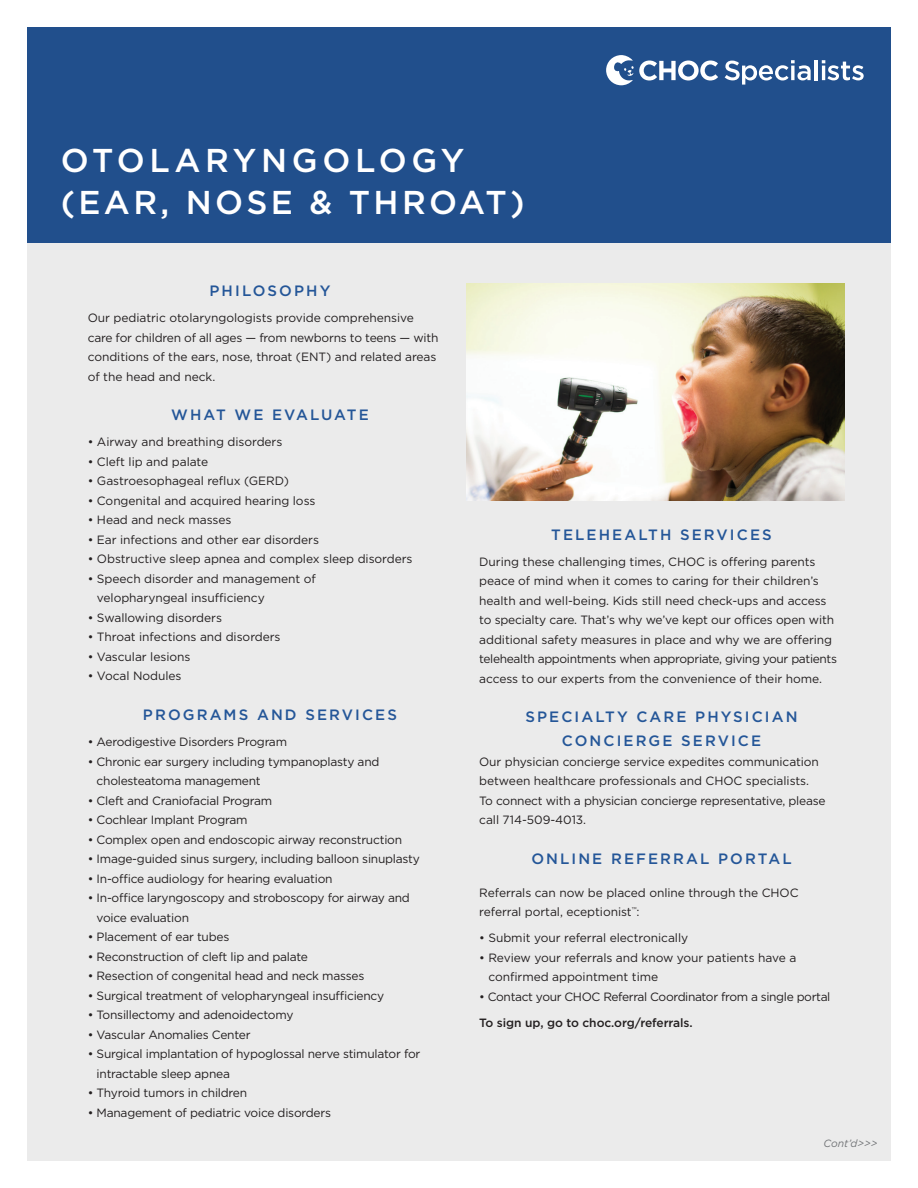
<style>
.page{position:relative;width:918px;height:1188px;background:#fff}
.page>*{position:absolute;margin:0;border:0;box-sizing:border-box;transform-origin:0 0}
.t1{font:500 33px/42px "Gotham";letter-spacing:.1em;color:#fff}
.t2{font:500 15px/24px "Gotham";letter-spacing:.14em;color:#245698;text-align:center}
.t3{font:12px/19.5px "Gotham";letter-spacing:-.02em;color:#231f20}
.t4{font:500 12px "Gotham";letter-spacing:-.005em;color:#231f20}
.t5{font:italic 10.5px "Gotham";color:#727477}
</style>
<div class="page">
<div style="left:27px;top:27px;width:864px;height:1134px;background:#ebebeb"></div>
<div style="left:27px;top:27px;width:864px;height:216px;background:#214f8c"></div>
<img style="left:467px;top:284px;width:378px;height:216px">
<svg style="left:606px;top:55px;width:112px;height:30px"></svg>
<svg style="left:725px;top:60px;width:86px;height:25px"></svg>
<hr style="left:815px;top:60px;width:3px;height:20px;background:#fff">
<svg style="left:822px;top:60px;width:42px;height:20px"></svg>
<h1 class="t1" style="left:61px;top:138px;width:465px">OTOLARYNGOLOGY (EAR, NOSE &amp; THROAT)</h1>
<p class="t2" style="left:210px;top:278px;width:122px">PHILOSOPHY</p>
<p class="t3" style="left:88px;top:308px;width:352px">Our pediatric otolaryngologists provide comprehensive care for children of all ages — from newborns to teens — with conditions of the ears, nose, throat (ENT) and related areas of the head and neck.</p>
<p class="t2" style="left:171px;top:402px;width:199px">WHAT WE EVALUATE</p>
<p class="t3" style="left:88px;top:432px;width:196px">• Airway and breathing disorders</p>
<p class="t3" style="left:88px;top:452px;width:122px">• Cleft lip and palate</p>
<p class="t3" style="left:88px;top:471px;width:203px">• Gastroesophageal reflux (GERD)</p>
<p class="t3" style="left:88px;top:491px;width:229px">• Congenital and acquired hearing loss</p>
<p class="t3" style="left:88px;top:510px;width:145px">• Head and neck masses</p>
<p class="t3" style="left:88px;top:530px;width:233px">• Ear infections and other ear disorders</p>
<p class="t3" style="left:88px;top:549px;width:326px">• Obstructive sleep apnea and complex sleep disorders</p>
<p class="t3" style="left:97px;top:569px;width:220px;text-indent:-9px">• Speech disorder and management of velopharyngeal insufficiency</p>
<p class="t3" style="left:88px;top:608px;width:136px">• Swallowing disorders</p>
<p class="t3" style="left:88px;top:627px;width:194px">• Throat infections and disorders</p>
<p class="t3" style="left:88px;top:647px;width:104px">• Vascular lesions</p>
<p class="t3" style="left:88px;top:666px;width:95px">• Vocal Nodules</p>
<p class="t2" style="left:143px;top:702px;width:256px">PROGRAMS AND SERVICES</p>
<p class="t3" style="left:88px;top:732px;width:201px">• Aerodigestive Disorders Program</p>
<p class="t3" style="left:97px;top:751px;width:284px;text-indent:-9px">• Chronic ear surgery including tympanoplasty and cholesteatoma management</p>
<p class="t3" style="left:88px;top:790px;width:186px">• Cleft and Craniofacial Program</p>
<p class="t3" style="left:88px;top:810px;width:161px">• Cochlear Implant Program</p>
<p class="t3" style="left:88px;top:829px;width:316px">• Complex open and endoscopic airway reconstruction</p>
<p class="t3" style="left:88px;top:849px;width:334px">• Image-guided sinus surgery, including balloon sinuplasty</p>
<p class="t3" style="left:88px;top:868px;width:246px">• In-office audiology for hearing evaluation</p>
<p class="t3" style="left:97px;top:888px;width:315px;text-indent:-9px">• In-office laryngoscopy and stroboscopy for airway and voice evaluation</p>
<p class="t3" style="left:88px;top:927px;width:143px">• Placement of ear tubes</p>
<p class="t3" style="left:88px;top:946px;width:222px">• Reconstruction of cleft lip and palate</p>
<p class="t3" style="left:88px;top:966px;width:278px">• Resection of congenital head and neck masses</p>
<p class="t3" style="left:88px;top:985px;width:298px">• Surgical treatment of velopharyngeal insufficiency</p>
<p class="t3" style="left:88px;top:1005px;width:207px">• Tonsillectomy and adenoidectomy</p>
<p class="t3" style="left:88px;top:1024px;width:164px">• Vascular Anomalies Center</p>
<p class="t3" style="left:97px;top:1044px;width:325px;text-indent:-9px">• Surgical implantation of hypoglossal nerve stimulator for intractable sleep apnea</p>
<p class="t3" style="left:88px;top:1083px;width:161px">• Thyroid tumors in children</p>
<p class="t3" style="left:88px;top:1102px;width:245px">• Management of pediatric voice disorders</p>
<p class="t2" style="left:551px;top:522px;width:222px">TELEHEALTH SERVICES</p>
<p class="t3" style="left:479px;top:552px;width:359px">During these challenging times, CHOC is offering parents peace of mind when it comes to caring for their children’s health and well-being. Kids still need check-ups and access to specialty care. That’s why we’ve kept our offices open with additional safety measures in place and why we are offering telehealth appointments when appropriate, giving your patients access to our experts from the convenience of their home.</p>
<p class="t2" style="left:525px;top:705px;width:274px">SPECIALTY CARE PHYSICIAN<br>CONCIERGE SERVICE</p>
<p class="t3" style="left:479px;top:751px;width:348px">Our physician concierge service expedites communication between healthcare professionals and CHOC specialists.<br>To connect with a physician concierge representative, please call 714-509-4013.</p>
<p class="t2" style="left:531px;top:846px;width:262px">ONLINE REFERRAL PORTAL</p>
<p class="t3" style="left:479px;top:882px;width:321px">Referrals can now be placed online through the CHOC referral portal, eceptionist<sup>™</sup>:</p>
<p class="t3" style="left:479px;top:928px;width:210px">• Submit your referral electronically</p>
<p class="t3" style="left:488px;top:948px;width:309px;text-indent:-9px">• Review your referrals and know your patients have a confirmed appointment time</p>
<p class="t3" style="left:479px;top:987px;width:353px">• Contact your CHOC Referral Coordinator from a single portal</p>
<p class="t4" style="left:479px;top:1016px;width:215px">To sign up, go to choc.org/referrals.</p>
<p class="t5" style="left:823px;top:1137px;width:56px">Cont’d&gt;&gt;&gt;</p>
</div>
